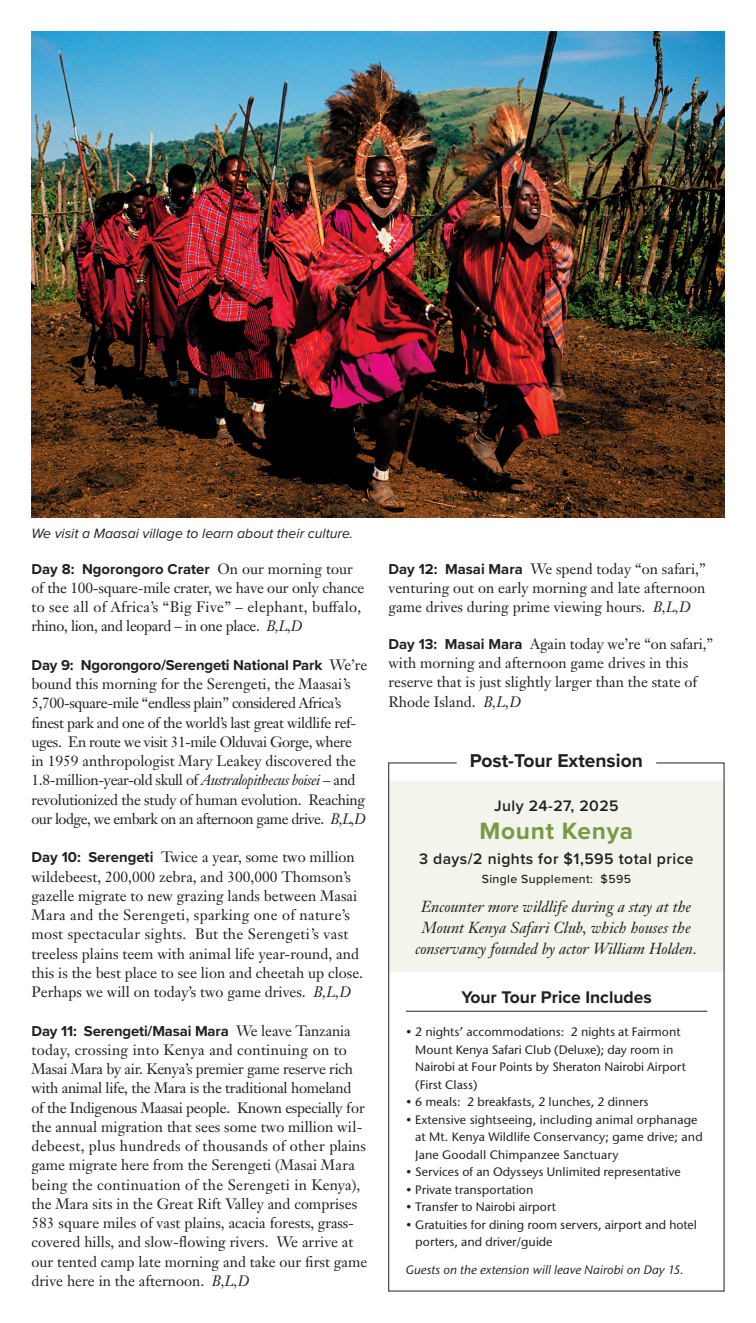
<style>
.page{position:relative;width:756px;height:1323px;background:#fff}
.page>*{position:absolute;margin:0;border:0;box-sizing:border-box;transform-origin:0 0}
.t1{font:700 24.5px "Proxima Nova";letter-spacing:.03em;color:#7b9945}
.t2{font:700 19.25px "Proxima Nova";color:#231f20}
.t3{font:700 17.5px "Proxima Nova";color:#231f20}
.Description{font:italic 15.75px/21px "Janson Text LT Pro";color:#231f20;text-align:center}
.t4{font:600 15.75px "Proxima Nova";letter-spacing:.03em;color:#231f20}
.t5{font:14.88px/19.2px "Janson Text LT Pro";color:#231f20}
.t6{font:14.88px/19.2px "Janson Text LT Pro";letter-spacing:-.025em;color:#231f20}
.t7{font:14.88px/19.2px "Janson Text LT Pro";letter-spacing:.02em;color:#231f20}
.t8{font:italic 14px "Proxima Nova";color:#231f20}
.Bullets{font:500 12.25px/17.5px "Stone Sans ITC Std";color:#231f20}
.Bullets-2{font:italic 500 12.25px "Stone Sans ITC Std";color:#231f20}
.t9{font:500 12.25px "Proxima Nova";letter-spacing:.03em;color:#231f20}
.s1{font-family:"Proxima Nova";font-weight:700}
.s2{font-style:italic}
</style>
<div class="page">
<svg style="left:388px;top:762px;width:337px;height:530px"></svg>
<img style="left:32px;top:32px;width:692px;height:486px">
<p class="t8" style="left:32px;top:523px;width:323px">We visit a Maasai village to learn about their culture.</p>
<p class="t7" style="left:32px;top:559px;width:334px"><span class="s1">Day 8: Ngorongoro Crater</span> On our morning tour of the 100-square-mile crater, we have our only chance to see all of Africa’s “Big Five” – elephant, buffalo, rhino, lion, and leopard – in one place. <span class="s2">B,L,D</span></p>
<p class="t6" style="left:32px;top:655px;width:337px"><span class="s1">Day 9: Ngorongoro/Serengeti National Park</span> We’re bound this morning for the Serengeti, the Maasai’s 5,700-square-mile “endless plain” considered Africa’s finest park and one of the world’s last great wildlife ref&shy;uges. En route we visit 31-mile Olduvai Gorge, where in 1959 anthropologist Mary Leakey discovered the 1.8-million-year-old skull of <span class="s2">Australopithecus boisei</span> – and revolutionized the study of human evolution. Reaching our lodge, we embark on an afternoon game drive. <span class="s2">B,L,D</span></p>
<p class="t5" style="left:32px;top:848px;width:333px"><span class="s1">Day 10: Serengeti</span> Twice a year, some two million wildebeest, 200,000 zebra, and 300,000 Thomson’s gazelle migrate to new grazing lands between Masai Mara and the Serengeti, sparking one of nature’s most spectacular sights. But the Serengeti’s vast treeless plains teem with animal life year-round, and this is the best place to see lion and cheetah up close.<br>Perhaps we will on today’s two game drives. <span class="s2">B,L,D</span></p>
<p class="t5" style="left:32px;top:1021px;width:337px"><span class="s1">Day 11: Serengeti/Masai Mara</span> We leave Tanzania today, crossing into Kenya and continuing on to Masai Mara by air. Kenya’s premier game reserve rich with animal life, the Mara is the traditional homeland of the Indigenous Maasai people. Known especially for the annual migration that sees some two million wil&shy;debeest, plus hundreds of thousands of other plains game migrate here from the Serengeti (Masai Mara being the continuation of the Serengeti in Kenya), the Mara sits in the Great Rift Valley and comprises 583 square miles of vast plains, acacia forests, grass&shy;covered hills, and slow-flowing rivers. We arrive at our tented camp late morning and take our first game drive here in the afternoon. <span class="s2">B,L,D</span></p>
<p class="t5" style="left:388px;top:559px;width:319px;text-align:justify"><span class="s1">Day 12: Masai Mara</span> We spend today “on safari,” venturing out on early morning and late afternoon game drives during prime viewing hours. <span class="s2">B,L,D</span></p>
<p class="t5" style="left:388px;top:634px;width:326px"><span class="s1">Day 13: Masai Mara</span> Again today we’re “on safari,” with morning and afternoon game drives in this reserve that is just slightly larger than the state of Rhode Island. <span class="s2">B,L,D</span></p>
<p class="t2" style="left:470px;top:747px;width:175px">Post-Tour Extension</p>
<p class="t4" style="left:494px;top:794px;width:126px">July 24-27, 2025</p>
<p class="t1" style="left:479px;top:813px;width:155px">Mount Kenya</p>
<p class="t4" style="left:419px;top:847px;width:276px">3 days/2 nights for $1,595 total price</p>
<p class="t9" style="left:482px;top:870px;width:151px">Single Supplement: $595</p>
<p class="Description" style="left:416px;top:896px;width:283px">Encounter more wildlife during a stay at the<br>Mount Kenya Safari Club, which houses the conservancy founded by actor William Holden.</p>
<p class="t3" style="left:461px;top:984px;width:192px">Your Tour Price Includes</p>
<p class="Bullets" style="left:415px;top:1023px;width:272px;text-indent:-9px">• 2 nights’ accommodations: 2 nights at Fairmont Mount Kenya Safari Club (Deluxe); day room in Nairobi at Four Points by Sheraton Nairobi Airport (First Class)</p>
<p class="Bullets" style="left:406px;top:1093px;width:244px">• 6 meals: 2 breakfasts, 2 lunches, 2 dinners</p>
<p class="Bullets" style="left:415px;top:1111px;width:289px;text-indent:-9px">• Extensive sightseeing, including animal orphanage at Mt. Kenya Wildlife Conservancy; game drive; and<br>Jane Goodall Chimpanzee Sanctuary</p>
<p class="Bullets" style="left:406px;top:1163px;width:276px">• Services of an Odysseys Unlimited representative</p>
<p class="Bullets" style="left:406px;top:1181px;width:129px">• Private transportation</p>
<p class="Bullets" style="left:406px;top:1198px;width:151px">• Transfer to Nairobi airport</p>
<p class="Bullets" style="left:415px;top:1216px;width:283px;text-indent:-9px">• Gratuities for dining room servers, airport and hotel porters, and driver/guide</p>
<p class="Bullets-2" style="left:406px;top:1262px;width:279px">Guests on the extension will leave Nairobi on Day 15.</p>
</div>
